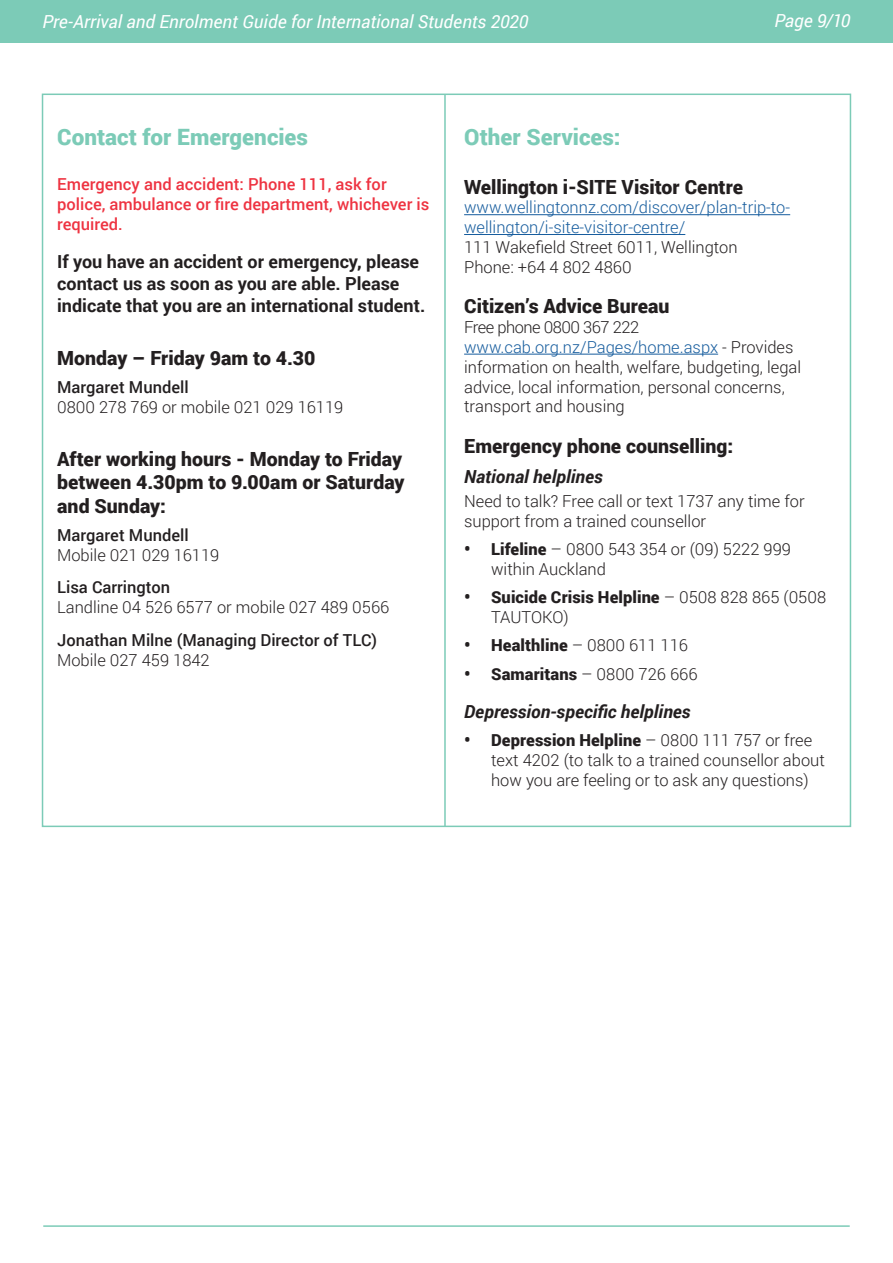
<style>
.page{position:relative;width:893px;height:1263px;background:#fff}
.page>*{position:absolute;margin:0;border:0;box-sizing:border-box;transform-origin:0 0}
.t1{font:900 22.5px "Roboto";color:#7ccbb7}
.t2{font:900 19.5px/23.4px "Roboto";color:#231f20}
.t3{font:700 18px/21.6px "Roboto";color:#231f20}
.t4{font:italic 18px "Roboto";color:#fff}
.t5{font:italic 700 18px "Roboto";color:#231f20}
.t6{font:300 16.5px/19.8px "Roboto";color:#231f20}
.t7{font:500 16.5px/19.8px "Roboto";color:#ee3341}
.t8{font:500 16.5px "Roboto";color:#231f20}
.t9{font:300 16.5px/19.8px "Roboto";color:#175d9e}
.s1{color:#175d9e}
.s2{font-weight:700;font-size:18px}
.s3{font-weight:900}
</style>
<div class="page">
<div style="left:0;top:0;width:893px;height:43px;background:#7ccbb7"></div>
<hr style="left:43px;top:1225px;width:807px;height:2px;background:#7ccbb7">
<hr style="left:464px;top:214px;width:326px;height:1px;background:#175d9e">
<hr style="left:464px;top:234px;width:221px;height:1px;background:#175d9e">
<hr style="left:464px;top:354px;width:254px;height:1px;background:#175d9e">
<hr style="left:444px;top:94px;width:2px;height:732px;background:#7ccbb7">
<p class="t4" style="left:43px;top:9px;width:487px">Pre-Arrival and Enrolment Guide for International Students 2020</p>
<p class="t4" style="left:774px;top:8px;width:78px">Page 9/10</p>
<h1 class="t1" style="left:57px;top:121px;width:252px">Contact for Emergencies</h1>
<p class="t7" style="left:57px;top:174px;width:374px">Emergency and accident: Phone 111, ask for police, ambulance or fire department, whichever is required.</p>
<p class="t3" style="left:57px;top:250px;width:370px">If you have an accident or emergency, please contact us as soon as you are able. Please indicate that you are an international student.</p>
<p class="t2" style="left:57px;top:345px;width:260px">Monday – Friday 9am to 4.30</p>
<p class="t8" style="left:57px;top:375px;width:133px">Margaret Mundell</p>
<p class="t6" style="left:57px;top:396px;width:288px">0800 278 769 or mobile 021 029 16119</p>
<p class="t2" style="left:57px;top:446px;width:349px">After working hours - Monday to Friday between 4.30pm to 9.00am or Saturday and Sunday:</p>
<p class="t8" style="left:57px;top:524px;width:133px">Margaret Mundell</p>
<p class="t6" style="left:57px;top:545px;width:164px">Mobile 021 029 16119</p>
<p class="t8" style="left:57px;top:576px;width:115px">Lisa Carrington</p>
<p class="t6" style="left:57px;top:597px;width:334px">Landline 04 526 6577 or mobile 027 489 0566</p>
<p class="t8" style="left:57px;top:628px;width:321px">Jonathan Milne (Managing Director of TLC)</p>
<p class="t6" style="left:57px;top:649px;width:154px">Mobile 027 459 1842</p>
<h1 class="t1" style="left:464px;top:121px;width:158px">Other Services:</h1>
<p class="t2" style="left:464px;top:174px;width:280px">Wellington i-SITE Visitor Centre</p>
<p class="t9" style="left:464px;top:197px;width:328px">www.wellingtonnz.com/discover/plan-trip-to&shy;wellington/i-site-visitor-centre/</p>
<p class="t6" style="left:464px;top:237px;width:275px">111 Wakefield Street 6011, Wellington<br>Phone: +64 4 802 4860</p>
<p class="t2" style="left:464px;top:294px;width:207px">Citizen’s Advice Bureau</p>
<p class="t6" style="left:464px;top:317px;width:338px">Free phone 0800 367 222 <span class="s1">www.cab.org.nz/Pages/home.aspx</span> - Provides information on health, welfare, budgeting, legal advice, local information, personal concerns, transport and housing</p>
<p class="t2" style="left:464px;top:433px;width:271px">Emergency phone counselling:</p>
<p class="t5" style="left:464px;top:464px;width:140px">National helplines</p>
<p class="t6" style="left:464px;top:491px;width:342px">Need to talk? Free call or text 1737 any time for support from a trained counsellor</p>
<p class="t6" style="left:491px;top:539px;width:301px;text-indent:-27px"><span class="s2">•</span> <span class="s3">Lifeline</span> – 0800 543 354 or (09) 5222 999 within Auckland</p>
<p class="t6" style="left:491px;top:587px;width:337px;text-indent:-27px"><span class="s2">•</span> <span class="s3">Suicide Crisis Helpline</span> – 0508 828 865 (0508<br>TAUTOKO)</p>
<p class="t6" style="left:464px;top:635px;width:225px"><span class="s2">•</span> <span class="s3">Healthline</span> – 0800 611 116</p>
<p class="t6" style="left:464px;top:663px;width:235px"><span class="s2">•</span> <span class="s3">Samaritans</span> – 0800 726 666</p>
<p class="t5" style="left:464px;top:699px;width:228px">Depression-specific helplines</p>
<p class="t6" style="left:491px;top:730px;width:335px;text-indent:-27px"><span class="s2">•</span> <span class="s3">Depression Helpline</span> – 0800 111 757 or free text 4202 (to talk to a trained counsellor about how you are feeling or to ask any questions)</p>
</div>
